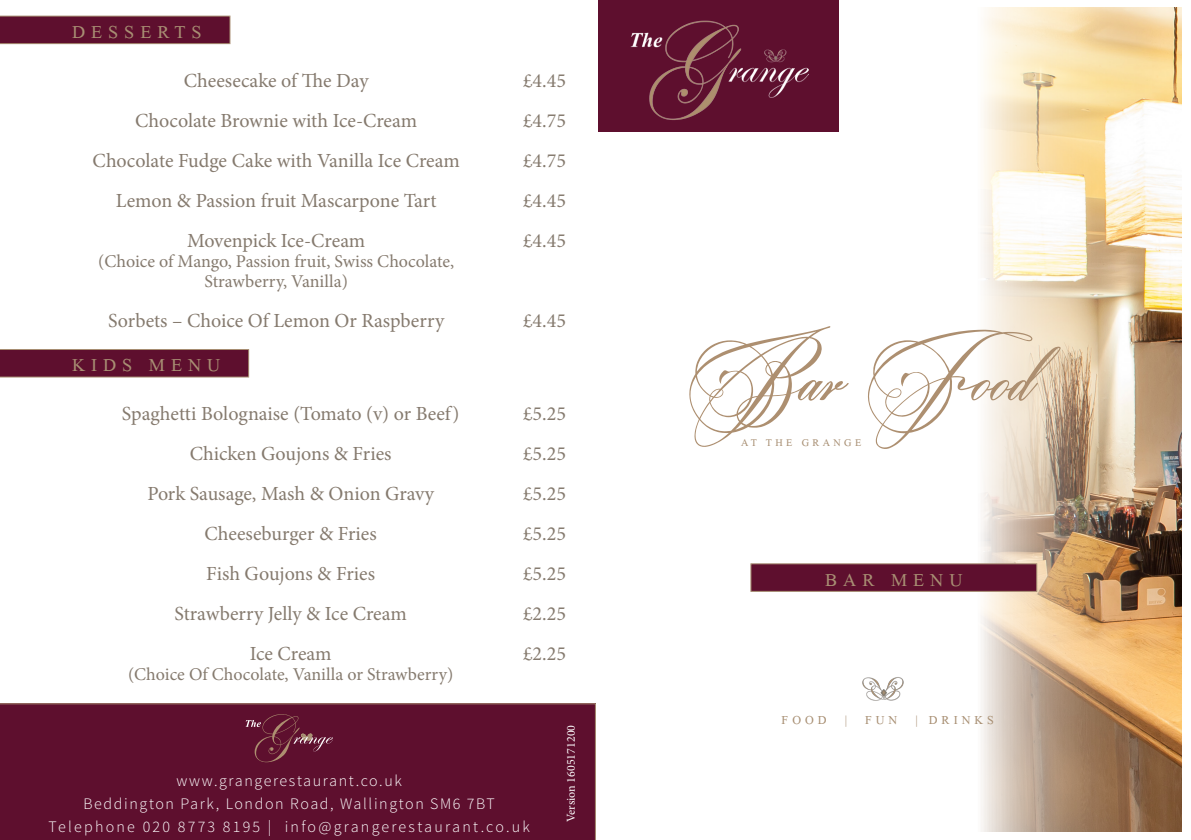
<style>
.page{position:relative;width:1191px;height:840px;background:#fff}
.page>*{position:absolute;margin:0;border:0;box-sizing:border-box;transform-origin:0 0}
.t1{font:120px "Beaked Tyrant Personal Use";color:#ad8f70}
.t2{font:27.2px "Microsoft Himalaya";letter-spacing:.22em;color:#a88f73}
.t3{font:20px "Minion Pro";color:#857a6e}
.t4{font:18.2px "Microsoft Himalaya";letter-spacing:.22em;color:#a88f73}
.t5{font:18px "Minion Pro";color:#857a6e}
.t6{font:300 16px "Source Sans Pro";letter-spacing:.1em;color:#fff}
.t7{font:300 16px "Source Sans Pro";letter-spacing:.14em;color:#fff}
.t8{font:15.2px "Microsoft Himalaya";letter-spacing:.22em;color:#a88f73}
.t9{font:12px "Minion Pro";color:#fff}
</style>
<div class="page">
<img style="left:854px;top:7px;width:328px;height:825px">
<div style="left:0;top:703px;width:595px;height:136px;background:#5e0f2e"></div>
<div style="left:598px;top:0;width:241px;height:132px;background:#5e0f2e"></div>
<img style="left:630px;top:20px;width:178px;height:100px">
<img style="left:861px;top:674px;width:43px;height:29px">
<div style="left:751px;top:563px;width:285px;height:28px;background:#5e0f2e;border:1px solid #a88f73"></div>
<svg style="left:245px;top:713px;width:88px;height:48px;background:#682039"></svg>
<svg style="left:0;top:349px;width:249px;height:28px;background:#621631"></svg>
<svg style="left:0;top:16px;width:230px;height:28px;background:#611531"></svg>
<p class="t2" style="left:72px;top:13px;width:131px">DESSERTS</p>
<p class="t3" style="left:184px;top:67px;width:186px">Cheesecake of The Day</p>
<p class="t3" style="left:135px;top:107px;width:283px">Chocolate Brownie with Ice-Cream</p>
<p class="t3" style="left:93px;top:147px;width:369px">Chocolate Fudge Cake with Vanilla Ice Cream</p>
<p class="t3" style="left:116px;top:187px;width:322px">Lemon &amp; Passion fruit Mascarpone Tart</p>
<p class="t3" style="left:187px;top:227px;width:180px">Movenpick Ice-Cream</p>
<p class="t5" style="left:98px;top:249px;width:357px">(Choice of Mango, Passion fruit, Swiss Chocolate,</p>
<p class="t5" style="left:204px;top:269px;width:145px">Strawberry, Vanilla)</p>
<p class="t3" style="left:108px;top:307px;width:337px">Sorbets – Choice Of Lemon Or Raspberry</p>
<p class="t2" style="left:72px;top:346px;width:150px">KIDS MENU</p>
<p class="t3" style="left:122px;top:400px;width:339px">Spaghetti Bolognaise (Tomato (v) or Beef)</p>
<p class="t3" style="left:190px;top:440px;width:203px">Chicken Goujons &amp; Fries</p>
<p class="t3" style="left:147px;top:480px;width:288px">Pork Sausage, Mash &amp; Onion Gravy</p>
<p class="t3" style="left:204px;top:520px;width:174px">Cheeseburger &amp; Fries</p>
<p class="t3" style="left:206px;top:560px;width:170px">Fish Goujons &amp; Fries</p>
<p class="t3" style="left:174px;top:600px;width:234px">Strawberry Jelly &amp; Ice Cream</p>
<p class="t3" style="left:250px;top:640px;width:83px">Ice Cream</p>
<p class="t5" style="left:128px;top:662px;width:327px">(Choice Of Chocolate, Vanilla or Strawberry)</p>
<p class="t3" style="left:523px;top:67px;width:44px">£4.45</p>
<p class="t3" style="left:523px;top:107px;width:44px">£4.75</p>
<p class="t3" style="left:523px;top:147px;width:44px">£4.75</p>
<p class="t3" style="left:523px;top:187px;width:44px">£4.45</p>
<p class="t3" style="left:523px;top:227px;width:44px">£4.45</p>
<p class="t3" style="left:523px;top:307px;width:44px">£4.45</p>
<p class="t3" style="left:523px;top:400px;width:44px">£5.25</p>
<p class="t3" style="left:523px;top:440px;width:44px">£5.25</p>
<p class="t3" style="left:523px;top:480px;width:44px">£5.25</p>
<p class="t3" style="left:523px;top:520px;width:44px">£5.25</p>
<p class="t3" style="left:523px;top:560px;width:44px">£5.25</p>
<p class="t3" style="left:523px;top:600px;width:44px">£2.25</p>
<p class="t3" style="left:523px;top:640px;width:44px">£2.25</p>
<p class="t6" style="left:177px;top:770px;width:227px">www.grangerestaurant.co.uk</p>
<p class="t6" style="left:84px;top:793px;width:413px">Beddington Park, London Road, Wallington SM6 7BT</p>
<p class="t7" style="left:49px;top:816px;width:483px">Telephone 020 8773 8195 | info@grangerestaurant.co.uk</p>
<p class="t9" style="left:563px;top:821px;width:99px;rotate:-90deg">Version 1605171200</p>
<p class="t1" style="left:680px;top:288px;width:353px">Bar Food</p>
<p class="t8" style="left:741px;top:431px;width:122px">AT THE GRANGE</p>
<p class="t2" style="left:825px;top:560px;width:139px">BAR MENU</p>
<p class="t4" style="left:781px;top:707px;width:214px">FOOD | FUN | DRINKS</p>
</div>
